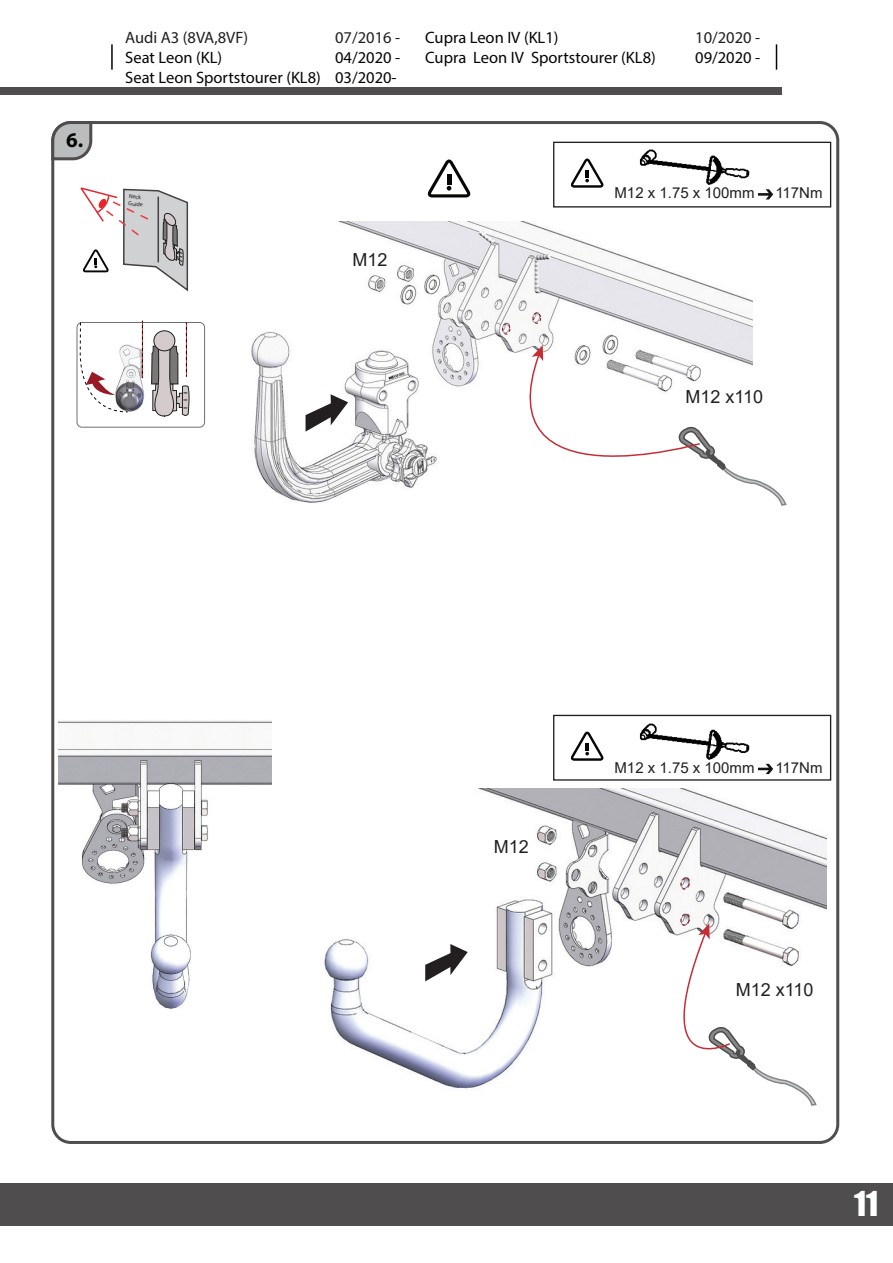
<style>
.page{position:relative;width:893px;height:1263px;background:#fff}
.page>*{position:absolute;margin:0;border:0;box-sizing:border-box;transform-origin:0 0}
.t1{font:31.5px "Impact";color:#fff}
.t2{font:700 21px "Myriad Pro";color:#050504}
.t3{font:18px "Arial";color:#231f20}
.t4{font:16.5px/19.8px "Myriad Pro";color:#050504}
.t5{font:16.5px "Myriad Pro";color:#211e1e}
.t6{font:15px "Arial";color:#231f20}
.t7{font:5.85px/7.1px "Myriad Pro";color:#1f1c1e}
</style>
<div class="page">
<img style="left:81px;top:720px;width:190px;height:289px">
<img style="left:324px;top:789px;width:502px;height:300px">
<div style="left:0;top:1183px;width:893px;height:43px;background:#4f4d4d"></div>
<div style="left:0;top:87px;width:782px;height:7px;background:#4f4d4d"></div>
<svg style="left:428px;top:159px;width:42px;height:38px"></svg>
<hr style="left:447px;top:174px;width:4px;height:10px;background:#050504">
<svg style="left:50px;top:94px;width:140px;height:691px"></svg>
<img style="left:251px;top:222px;width:502px;height:281px">
<div style="left:553px;top:142px;width:278px;height:66px;border:1px solid #231f20"></div>
<div style="left:553px;top:715px;width:278px;height:66px;border:1px solid #231f20"></div>
<svg style="left:571px;top:159px;width:32px;height:29px"></svg>
<svg style="left:571px;top:732px;width:32px;height:29px"></svg>
<img style="left:639px;top:149px;width:111px;height:36px">
<img style="left:639px;top:724px;width:111px;height:36px">
<svg style="left:758px;top:189px;width:15px;height:10px"></svg>
<svg style="left:758px;top:764px;width:15px;height:10px"></svg>
<svg style="left:306px;top:394px;width:42px;height:38px"></svg>
<svg style="left:425px;top:944px;width:43px;height:37px"></svg>
<svg style="left:485px;top:339px;width:302px;height:167px"></svg>
<div style="left:502px;top:323px;width:8px;height:12px;border:1px dashed #981a26;border-radius:50%"></div>
<div style="left:533px;top:312px;width:8px;height:12px;border:1px dashed #981a26;border-radius:50%"></div>
<svg style="left:646px;top:913px;width:171px;height:193px"></svg>
<svg style="left:680px;top:877px;width:10px;height:13px"></svg>
<hr style="left:111px;top:44px;width:2px;height:26px;background:#050504">
<svg style="left:776px;top:44px;width:1px;height:26px"></svg>
<p class="t2" style="left:66px;top:126px;width:19px">6.</p>
<p class="t5" style="left:125px;top:27px;width:125px">Audi A3 (8VA,8VF)</p>
<p class="t4" style="left:125px;top:47px;width:197px">Seat Leon (KL)<br>Seat Leon Sportstourer (KL8)</p>
<p class="t5" style="left:335px;top:27px;width:67px">07/2016 -</p>
<p class="t4" style="left:335px;top:47px;width:67px">04/2020 -<br>03/2020-</p>
<p class="t4" style="left:425px;top:27px;width:232px">Cupra Leon IV (KL1)<br>Cupra Leon IV Sportstourer (KL8)</p>
<p class="t5" style="left:695px;top:27px;width:67px">10/2020 -</p>
<p class="t4" style="left:695px;top:47px;width:67px">09/2020 -</p>
<p class="t7" style="left:129px;top:193px;width:16px;rotate:5deg">Neck<br>Guide</p>
<p class="t3" style="left:353px;top:248px;width:37px">M12</p>
<p class="t6" style="left:614px;top:182px;width:142px">M12 x 1.75 x 100mm</p>
<p class="t6" style="left:775px;top:182px;width:49px">117Nm</p>
<p class="t3" style="left:685px;top:384px;width:79px">M12 x110</p>
<p class="t3" style="left:494px;top:834px;width:37px">M12</p>
<p class="t6" style="left:614px;top:757px;width:142px">M12 x 1.75 x 100mm</p>
<p class="t6" style="left:775px;top:757px;width:49px">117Nm</p>
<p class="t3" style="left:736px;top:977px;width:79px">M12 x110</p>
<h1 class="t1" style="left:854px;top:1179px;width:26px">11</h1>
</div>
